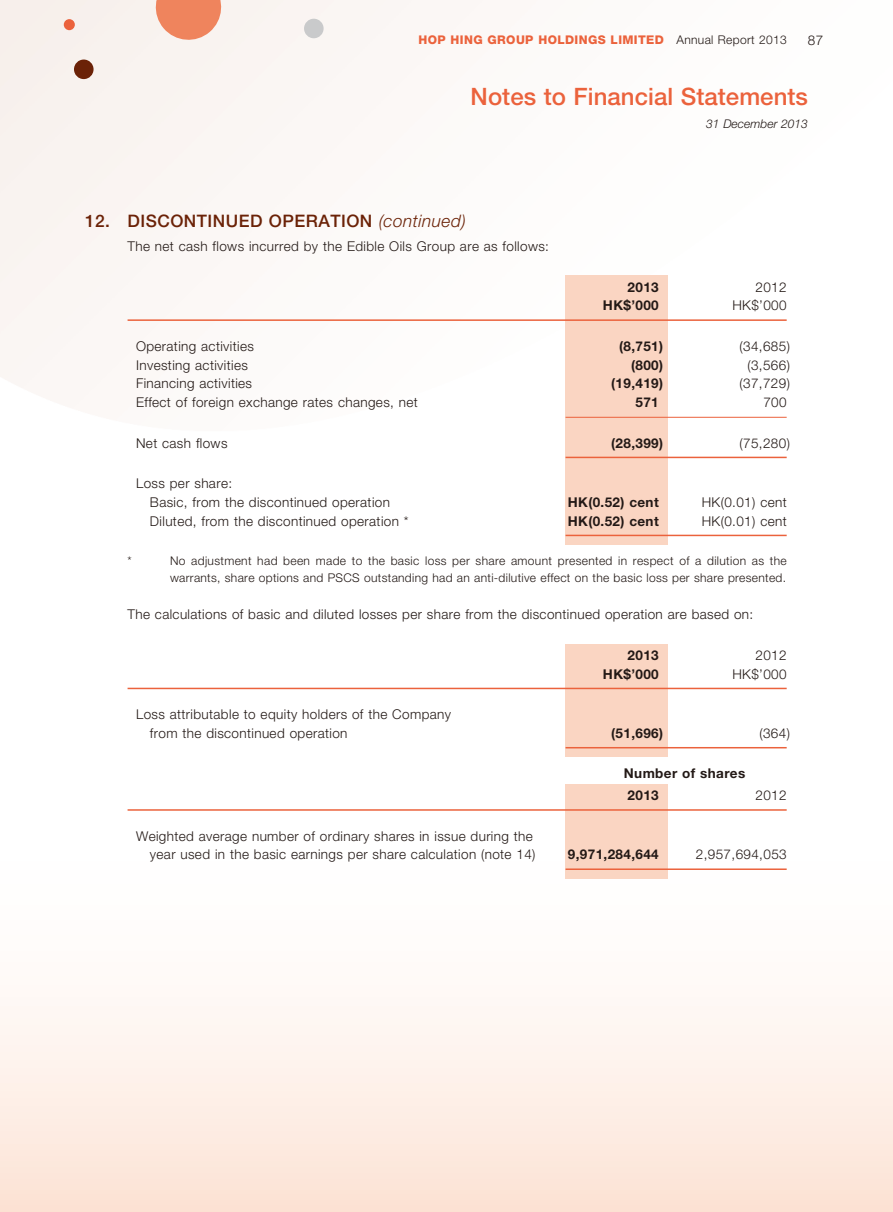
<style>
.page{position:relative;width:893px;height:1212px;background:#fff}
.page>*{position:absolute;margin:0;border:0;box-sizing:border-box;transform-origin:0 0}
.t1{font:500 24px "Helvetica Neue LT Std";letter-spacing:.005em;color:#eb623c}
.t2{font:500 17.25px "Helvetica Neue LT Std";letter-spacing:.03em;color:#6b2207}
.t3{font:300 13.5px/18.8px "Helvetica Neue LT Std";letter-spacing:.03em;color:#231916}
.t4{font:700 13.5px/21.8px "Helvetica Neue LT Std";letter-spacing:.03em;color:#231916}
.t5{font:300 12px/17.2px "Helvetica Neue LT Std";letter-spacing:.025em;color:#231916}
.t6{font:800 12px "Helvetica Neue LT Std";letter-spacing:.03em;color:#eb623c}
.t7{font:italic 300 12px "Helvetica Neue LT Std";letter-spacing:.005em;color:#231916}
.s1{font-weight:300;color:#231916}
.s2{font-weight:300;font-style:italic}
</style>
<div class="page">
<svg style="left:0;top:644px;width:893px;height:568px"></svg>
<img style="left:0;top:0;width:787px;height:545px">
<svg style="left:152px;top:0;width:73px;height:44px"></svg>
<div style="left:74px;top:60px;width:20px;height:19px;background:#6b2207;border-radius:50%"></div>
<div style="left:304px;top:19px;width:20px;height:19px;background:#c9cacb;border-radius:50%"></div>
<div style="left:64px;top:19px;width:11px;height:11px;background:#eb623c;border-radius:50%"></div>
<div style="left:566px;top:276px;width:102px;height:269px;background:#fad5c2"></div>
<hr style="left:128px;top:319px;width:659px;height:2px;background:#eb623c">
<hr style="left:566px;top:417px;width:221px;height:1px;background:#eb623c">
<hr style="left:566px;top:457px;width:221px;height:1px;background:#eb623c">
<hr style="left:566px;top:535px;width:221px;height:1px;background:#eb623c">
<div style="left:566px;top:644px;width:102px;height:113px;background:#fad5c2"></div>
<hr style="left:128px;top:688px;width:659px;height:1px;background:#eb623c">
<hr style="left:566px;top:747px;width:221px;height:1px;background:#eb623c">
<div style="left:566px;top:784px;width:102px;height:95px;background:#fad5c2"></div>
<hr style="left:128px;top:809px;width:659px;height:2px;background:#eb623c">
<hr style="left:566px;top:868px;width:221px;height:2px;background:#eb623c">
<p class="t6" style="left:419px;top:33px;width:370px">HOP HING GROUP HOLDINGS LIMITED <span class="s1">Annual Report 2013</span></p>
<p class="t3" style="left:808px;top:31px;width:17px">87</p>
<h1 class="t1" style="left:471px;top:82px;width:339px">Notes to Financial Statements</h1>
<p class="t7" style="left:706px;top:117px;width:103px">31 December 2013</p>
<p class="t2" style="left:85px;top:210px;width:382px">12. DISCONTINUED OPERATION <span class="s2">(continued)</span></p>
<p class="t3" style="left:128px;top:237px;width:423px">The net cash flows incurred by the Edible Oils Group are as follows:</p>
<p class="t4" style="left:628px;top:276px;width:33px">2013</p>
<p class="t3" style="left:755px;top:277px;width:33px">2012</p>
<p class="t4" style="left:603px;top:294px;width:57px">HK$’000</p>
<p class="t3" style="left:732px;top:296px;width:56px">HK$’000</p>
<p class="t3" style="left:136px;top:336px;width:119px">Operating activities</p>
<p class="t4" style="left:619px;top:335px;width:46px">(8,751)</p>
<p class="t3" style="left:739px;top:336px;width:52px">(34,685)</p>
<p class="t3" style="left:136px;top:355px;width:113px">Investing activities</p>
<p class="t4" style="left:631px;top:354px;width:34px">(800)</p>
<p class="t3" style="left:747px;top:355px;width:44px">(3,566)</p>
<p class="t3" style="left:136px;top:374px;width:118px">Financing activities</p>
<p class="t4" style="left:611px;top:372px;width:53px">(19,419)</p>
<p class="t3" style="left:739px;top:374px;width:52px">(37,729)</p>
<p class="t3" style="left:136px;top:393px;width:283px">Effect of foreign exchange rates changes, net</p>
<p class="t4" style="left:635px;top:391px;width:25px">571</p>
<p class="t3" style="left:763px;top:393px;width:25px">700</p>
<p class="t3" style="left:136px;top:433px;width:93px">Net cash flows</p>
<p class="t4" style="left:611px;top:432px;width:53px">(28,399)</p>
<p class="t3" style="left:739px;top:433px;width:52px">(75,280)</p>
<p class="t3" style="left:150px;top:474px;width:242px;text-indent:-14px">Loss per share:<br>Basic, from the discontinued operation</p>
<p class="t4" style="left:568px;top:491px;width:92px">HK(0.52) cent</p>
<p class="t3" style="left:702px;top:492px;width:86px">HK(0.01) cent</p>
<p class="t3" style="left:150px;top:511px;width:260px">Diluted, from the discontinued operation *</p>
<p class="t4" style="left:568px;top:510px;width:92px">HK(0.52) cent</p>
<p class="t3" style="left:702px;top:511px;width:86px">HK(0.01) cent</p>
<p class="t5" style="left:128px;top:552px;width:6px">*</p>
<p class="t5" style="left:170px;top:552px;width:618px">No adjustment had been made to the basic loss per share amount presented in respect of a dilution as the warrants, share options and PSCS outstanding had an anti-dilutive effect on the basic loss per share presented.</p>
<p class="t3" style="left:128px;top:605px;width:627px">The calculations of basic and diluted losses per share from the discontinued operation are based on:</p>
<p class="t4" style="left:628px;top:644px;width:33px">2013</p>
<p class="t3" style="left:755px;top:645px;width:33px">2012</p>
<p class="t4" style="left:603px;top:663px;width:57px">HK$’000</p>
<p class="t3" style="left:732px;top:664px;width:56px">HK$’000</p>
<p class="t3" style="left:150px;top:705px;width:303px;text-indent:-14px">Loss attributable to equity holders of the Company from the discontinued operation</p>
<p class="t4" style="left:611px;top:722px;width:53px">(51,696)</p>
<p class="t3" style="left:759px;top:723px;width:32px">(364)</p>
<p class="t4" style="left:624px;top:762px;width:123px">Number of shares<br>2013</p>
<p class="t3" style="left:755px;top:786px;width:33px">2012</p>
<p class="t3" style="left:136px;top:826px;width:401px;text-align:right">Weighted average number of ordinary shares in issue during the year used in the basic earnings per share calculation (note 14)</p>
<p class="t4" style="left:568px;top:843px;width:92px">9,971,284,644</p>
<p class="t3" style="left:696px;top:845px;width:92px">2,957,694,053</p>
</div>
